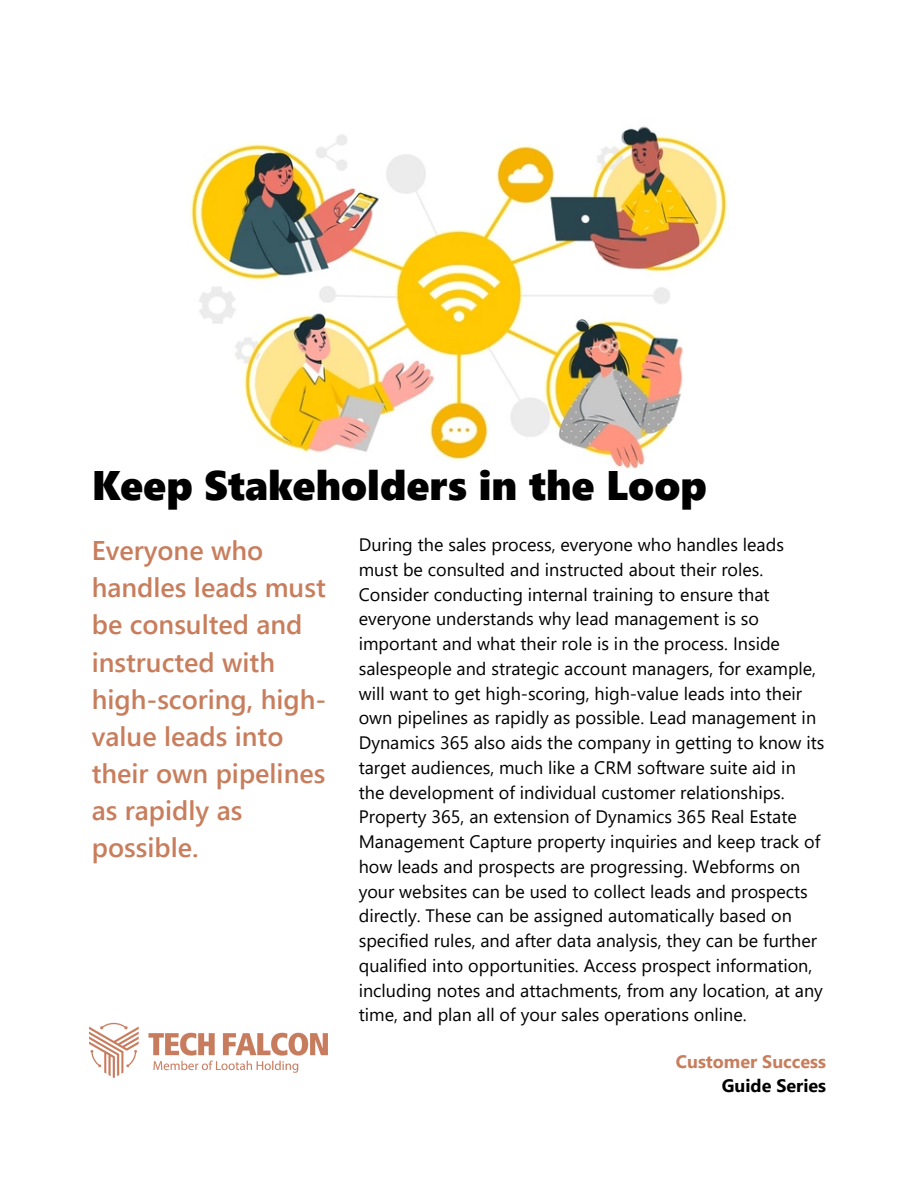
<style>
.page{position:relative;width:918px;height:1188px;background:#fff}
.page>*{position:absolute;margin:0;border:0;box-sizing:border-box;transform-origin:0 0}
.t1{font:41.25px "Segoe UI Black";color:#000}
.t2{font:600 27px/37.2px "Segoe UI";color:#c87e5d}
.t3{font:18px/24.8px "Segoe UI";color:#000}
.t4{font:700 18px/23.7px "Segoe UI";color:#c87e5d;text-align:right}
.s1{color:#000}
</style>
<div class="page">
<img style="left:89px;top:1022px;width:239px;height:56px">
<img style="left:190px;top:126px;width:537px;height:343px">
<p class="t1" style="left:92px;top:456px;width:617px">Keep Stakeholders in the Loop</p>
<p class="t2" style="left:92px;top:530px;width:236px">Everyone who handles leads must be consulted and instructed with high-scoring, high&shy;value leads into their own pipelines as rapidly as possible.</p>
<p class="t3" style="left:359px;top:531px;width:467px">During the sales process, everyone who handles leads must be consulted and instructed about their roles.<br>Consider conducting internal training to ensure that everyone understands why lead management is so important and what their role is in the process. Inside salespeople and strategic account managers, for example, will want to get high-scoring, high-value leads into their own pipelines as rapidly as possible. Lead management in Dynamics 365 also aids the company in getting to know its target audiences, much like a CRM software suite aid in the development of individual customer relationships.<br>Property 365, an extension of Dynamics 365 Real Estate Management Capture property inquiries and keep track of how leads and prospects are progressing. Webforms on your websites can be used to collect leads and prospects directly. These can be assigned automatically based on specified rules, and after data analysis, they can be further qualified into opportunities. Access prospect information, including notes and attachments, from any location, at any time, and plan all of your sales operations online.</p>
<p class="t4" style="left:676px;top:1049px;width:152px">Customer Success<br><span class="s1">Guide Series</span></p>
</div>
